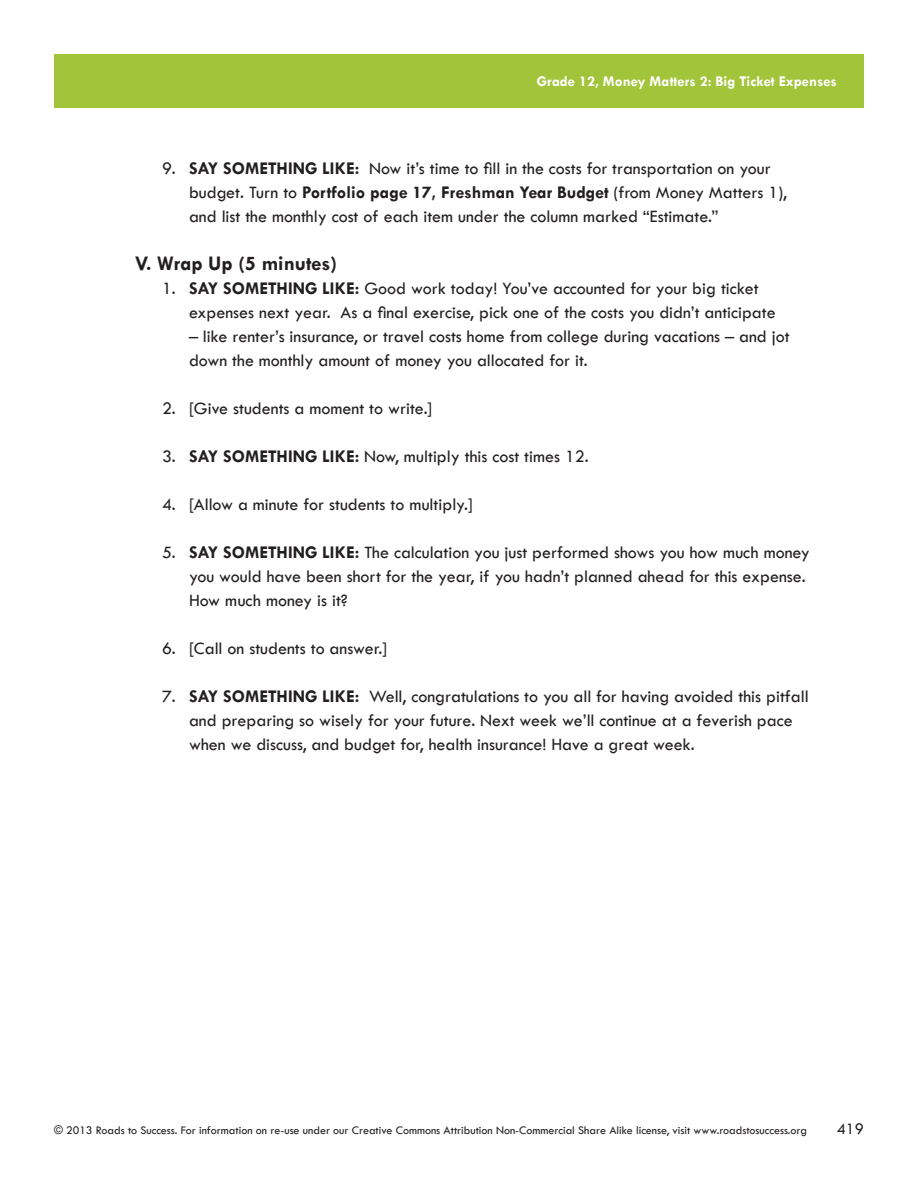
<style>
.page{position:relative;width:918px;height:1188px;background:#fff}
.page>*{position:absolute;margin:0;border:0;box-sizing:border-box;transform-origin:0 0}
.A_NumberListRoman{font:700 21px "Tw Cen";color:#231f20}
.A_NumberList2{font:500 18px/24px "Tw Cen";color:#231f20}
.A_NumberList1{font:500 18px/24px "Tw Cen";color:#231f20}
.t1{font:500 16.5px "Tw Cen";color:#231f20}
.t2{font:700 15px "Tw Cen";color:#fff}
.t3{font:500 12px "Tw Cen";color:#231f20}
.s1{font-weight:700}
</style>
<div class="page">
<div style="left:54px;top:54px;width:810px;height:54px;background:#a1c43a"></div>
<p class="t2" style="left:537px;top:72px;width:302px">Grade 12, Money Matters 2: Big Ticket Expenses</p>
<p class="A_NumberList2" style="left:189px;top:157px;width:600px;text-indent:-27px">9. <span class="s1">SAY SOMETHING LIKE:</span> Now it’s time to fill in the costs for transportation on your budget. Turn to <span class="s1">Portfolio page 17, Freshman Year Budget</span> (from Money Matters 1), and list the monthly cost of each item under the column marked “Estimate.”</p>
<p class="A_NumberListRoman" style="left:135px;top:251px;width:204px">V. Wrap Up (5 minutes)</p>
<p class="A_NumberList1" style="left:189px;top:277px;width:588px;text-indent:-27px">1. <span class="s1">SAY SOMETHING LIKE:</span> Good work today! You’ve accounted for your big ticket expenses next year. As a final exercise, pick one of the costs you didn’t anticipate</p>
<p class="A_NumberList1" style="left:189px;top:325px;width:602px">– like renter’s insurance, or travel costs home from college during vacations – and jot down the monthly amount of money you allocated for it.</p>
<p class="A_NumberList2" style="left:162px;top:397px;width:272px">2. [Give students a moment to write.]</p>
<p class="A_NumberList2" style="left:162px;top:445px;width:428px">3. <span class="s1">SAY SOMETHING LIKE:</span> Now, multiply this cost times 12.</p>
<p class="A_NumberList2" style="left:162px;top:493px;width:313px">4. [Allow a minute for students to multiply.]</p>
<p class="A_NumberList2" style="left:189px;top:541px;width:622px;text-indent:-27px">5. <span class="s1">SAY SOMETHING LIKE:</span> The calculation you just performed shows you how much money you would have been short for the year, if you hadn’t planned ahead for this expense.<br>How much money is it?</p>
<p class="A_NumberList2" style="left:162px;top:637px;width:227px">6. [Call on students to answer.]</p>
<p class="A_NumberList2" style="left:189px;top:685px;width:621px;text-indent:-27px">7. <span class="s1">SAY SOMETHING LIKE:</span> Well, congratulations to you all for having avoided this pitfall and preparing so wisely for your future. Next week we’ll continue at a feverish pace when we discuss, and budget for, health insurance! Have a great week.</p>
<p class="t3" style="left:54px;top:1123px;width:755px">© 2013 Roads to Success. For information on re-use under our Creative Commons Attribution Non-Commercial Share Alike license, visit www.roadstosuccess.org</p>
<p class="t1" style="left:837px;top:1119px;width:29px">419</p>
</div>
